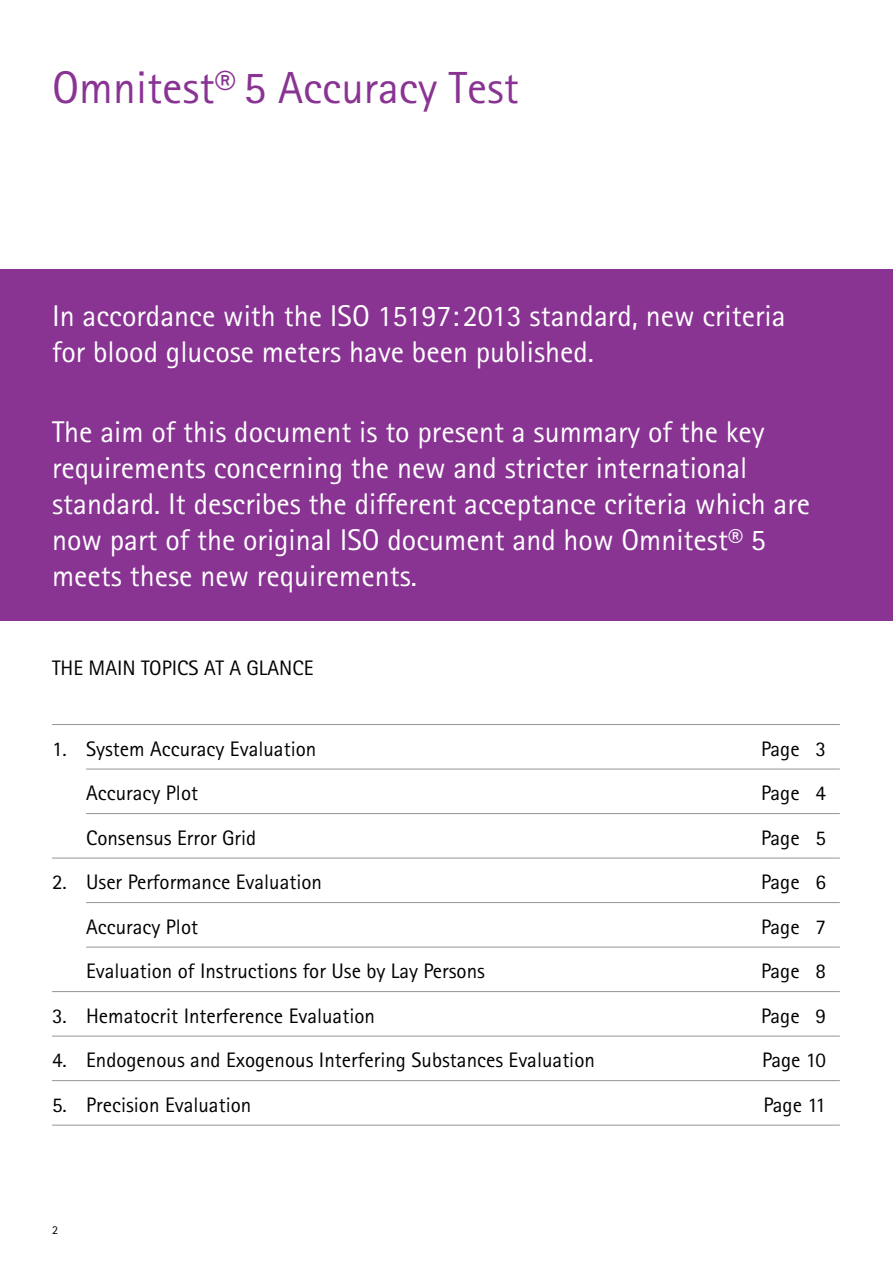
<style>
.page{position:relative;width:893px;height:1263px;background:#fff}
.page>*{position:absolute;margin:0;border:0;box-sizing:border-box;transform-origin:0 0}
.t1{font:45px "Rotis Sans Serif";color:#893393}
._12_Standard_continu{font:30px/36px "Rotis Sans Serif";color:#fff}
._12_Standard_continu-2{font:21px "Rotis Sans Serif";color:#000}
._17_Pagination{font:12px "Rotis Sans Serif";color:#000}
.s1{font-size:45.75px}
.s2{font-size:42px}
</style>
<div class="page">
<div style="left:0;top:269px;width:893px;height:352px;background:#893393"></div>
<hr style="left:52px;top:724px;width:788px;height:1px;background:#939598">
<hr style="left:86px;top:769px;width:754px;height:1px;background:#939598">
<hr style="left:86px;top:813px;width:754px;height:1px;background:#939598">
<hr style="left:52px;top:858px;width:788px;height:1px;background:#939598">
<hr style="left:86px;top:902px;width:754px;height:1px;background:#939598">
<hr style="left:86px;top:947px;width:754px;height:1px;background:#939598">
<hr style="left:52px;top:991px;width:788px;height:1px;background:#939598">
<hr style="left:52px;top:1036px;width:788px;height:1px;background:#939598">
<hr style="left:52px;top:1080px;width:788px;height:1px;background:#939598">
<hr style="left:52px;top:1125px;width:788px;height:1px;background:#939598">
<p class="t1" style="left:52px;top:61px;width:468px"><span class="s1">Omnitest</span><span class="s2">®</span> <span class="s1">5</span> Accuracy Test</p>
<p class="_12_Standard_continu" style="left:52px;top:297px;width:735px">In accordance with the ISO 15197: 2013 standard, new criteria for blood glucose meters have been published.</p>
<p class="_12_Standard_continu" style="left:52px;top:414px;width:760px">The aim of this document is to present a summary of the key requirements concerning the new and stricter international standard. It describes the different acceptance criteria which are now part of the original ISO document and how Omnitest® 5 meets these new requirements.</p>
<p class="_12_Standard_continu-2" style="left:52px;top:656px;width:263px">THE MAIN TOPICS AT A GLANCE</p>
<p class="_12_Standard_continu-2" style="left:52px;top:736px;width:266px">1. System Accuracy Evaluation</p>
<p class="_12_Standard_continu-2" style="left:761px;top:736px;width:66px">Page 3</p>
<p class="_12_Standard_continu-2" style="left:86px;top:781px;width:113px">Accuracy Plot</p>
<p class="_12_Standard_continu-2" style="left:761px;top:781px;width:66px">Page 4</p>
<p class="_12_Standard_continu-2" style="left:86px;top:825px;width:172px">Consensus Error Grid</p>
<p class="_12_Standard_continu-2" style="left:761px;top:825px;width:66px">Page 5</p>
<p class="_12_Standard_continu-2" style="left:52px;top:870px;width:272px">2. User Performance Evaluation</p>
<p class="_12_Standard_continu-2" style="left:761px;top:870px;width:66px">Page 6</p>
<p class="_12_Standard_continu-2" style="left:86px;top:914px;width:113px">Accuracy Plot</p>
<p class="_12_Standard_continu-2" style="left:761px;top:914px;width:66px">Page 7</p>
<p class="_12_Standard_continu-2" style="left:86px;top:959px;width:400px">Evaluation of Instructions for Use by Lay Persons</p>
<p class="_12_Standard_continu-2" style="left:761px;top:959px;width:66px">Page 8</p>
<p class="_12_Standard_continu-2" style="left:52px;top:1003px;width:324px">3. Hematocrit Interference Evaluation</p>
<p class="_12_Standard_continu-2" style="left:761px;top:1003px;width:66px">Page 9</p>
<p class="_12_Standard_continu-2" style="left:52px;top:1048px;width:544px">4. Endogenous and Exogenous Interfering Substances Evaluation</p>
<p class="_12_Standard_continu-2" style="left:762px;top:1048px;width:66px">Page 10</p>
<p class="_12_Standard_continu-2" style="left:52px;top:1092px;width:201px">5. Precision Evaluation</p>
<p class="_12_Standard_continu-2" style="left:764px;top:1092px;width:64px">Page 11</p>
<p class="_17_Pagination" style="left:52px;top:1223px;width:7px">2</p>
</div>
